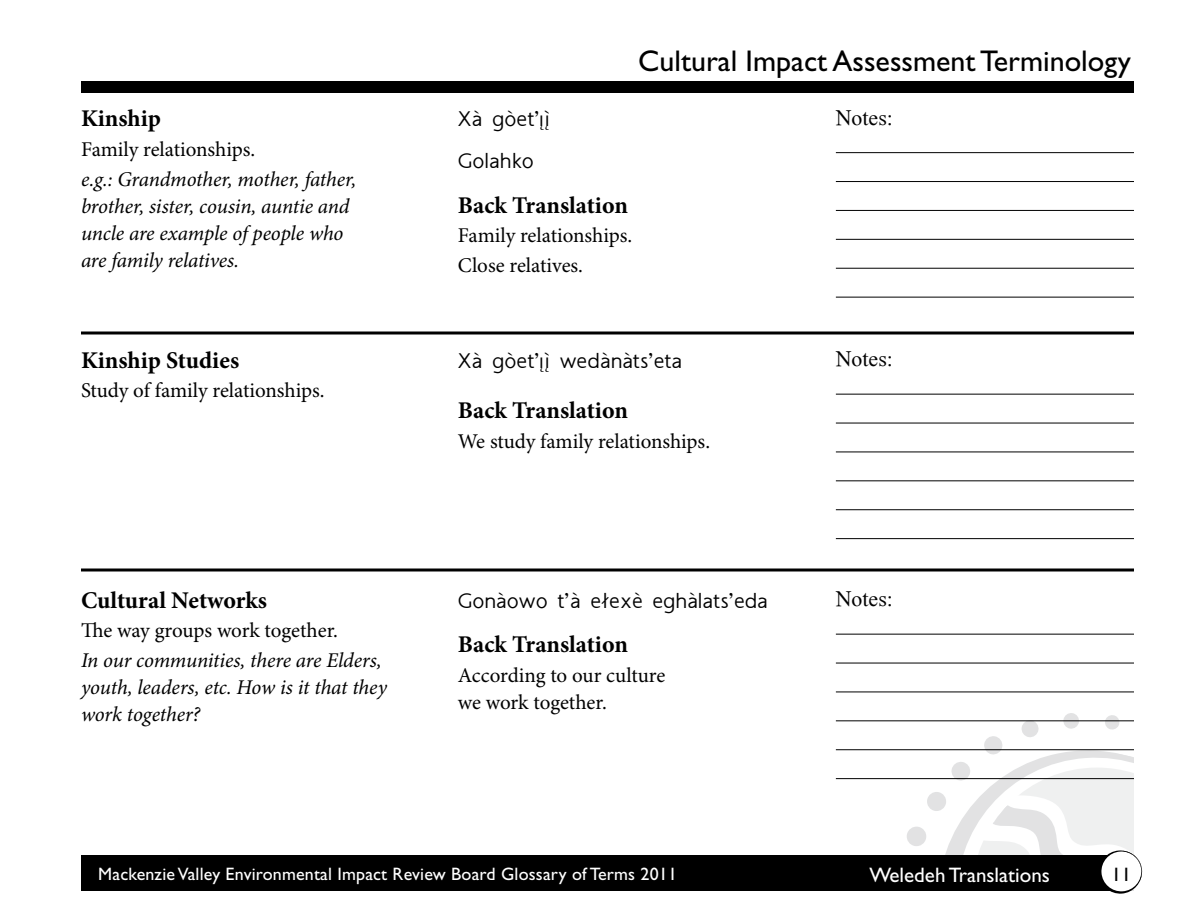
<style>
.page{position:relative;width:1188px;height:918px;background:#fff}
.page>*{position:absolute;margin:0;border:0;box-sizing:border-box;transform-origin:0 0}
.t1{font:30px "Gill Sans";color:#000}
.t2{font:700 24px "Minion Pro";color:#000}
.t3{font:italic 21px/27px "Minion Pro";letter-spacing:-.01em;color:#000}
.t4{font:21px/29.7px "Minion Pro";letter-spacing:-.005em;color:#000}
.t5{font:21px/42px "Aboriginal Sans";color:#000}
.t6{font:21px "Gill Sans";color:#fff}
.t7{font:21px "Win Mac SIL Doulos Dene";color:#000}
.t8{font:19.5px "Gill Sans";color:#000}
.t9{font:18px "Gill Sans";letter-spacing:.01em;color:#fff}
</style>
<div class="page">
<hr style="left:81px;top:332px;width:1053px;height:2px;background:#000">
<div style="left:81px;top:81px;width:1053px;height:12px;background:#000"></div>
<hr style="left:836px;top:152px;width:298px;height:1px;background:#000">
<hr style="left:836px;top:181px;width:298px;height:1px;background:#000">
<hr style="left:836px;top:210px;width:298px;height:1px;background:#000">
<hr style="left:836px;top:239px;width:298px;height:1px;background:#000">
<hr style="left:836px;top:268px;width:298px;height:1px;background:#000">
<hr style="left:836px;top:297px;width:298px;height:1px;background:#000">
<div style="left:81px;top:856px;width:1041px;height:35px;background:#000"></div>
<svg style="left:896px;top:713px;width:247px;height:181px"></svg>
<hr style="left:836px;top:394px;width:298px;height:1px;background:#000">
<hr style="left:836px;top:423px;width:298px;height:1px;background:#000">
<hr style="left:836px;top:452px;width:298px;height:1px;background:#000">
<hr style="left:836px;top:480px;width:298px;height:1px;background:#000">
<hr style="left:836px;top:509px;width:298px;height:1px;background:#000">
<hr style="left:836px;top:538px;width:298px;height:1px;background:#000">
<hr style="left:836px;top:634px;width:298px;height:1px;background:#000">
<hr style="left:836px;top:663px;width:298px;height:1px;background:#000">
<hr style="left:836px;top:692px;width:298px;height:1px;background:#000">
<hr style="left:836px;top:720px;width:298px;height:1px;background:#000">
<hr style="left:836px;top:749px;width:298px;height:1px;background:#000">
<hr style="left:836px;top:778px;width:298px;height:1px;background:#000">
<svg style="left:81px;top:568px;width:1053px;height:4px;background:#3f3f3f"></svg>
<p class="t2" style="left:81px;top:102px;width:81px">Kinship</p>
<p class="t4" style="left:81px;top:135px;width:176px">Family relationships.</p>
<p class="t3" style="left:81px;top:166px;width:277px">e.g.: Grandmother, mother, father, brother, sister, cousin, auntie and uncle are example of people who are family relatives.</p>
<p class="t2" style="left:81px;top:343px;width:160px">Kinship Studies</p>
<p class="t4" style="left:81px;top:377px;width:245px">Study of family relationships.</p>
<p class="t2" style="left:81px;top:583px;width:187px">Cultural Networks</p>
<p class="t4" style="left:81px;top:617px;width:258px">The way groups work together.</p>
<p class="t3" style="left:81px;top:648px;width:307px">In our communities, there are Elders, youth, leaders, etc. How is it that they work together?</p>
<h1 class="t1" style="left:638px;top:44px;width:494px">Cultural Impact Assessment Terminology</h1>
<p class="t5" style="left:458px;top:99px;width:94px">Xà gòet’ı˛ì˛<br>Golahko</p>
<p class="t2" style="left:458px;top:188px;width:172px">Back Translation</p>
<p class="t4" style="left:458px;top:222px;width:176px">Family relationships.<br>Close relatives.</p>
<p class="t7" style="left:836px;top:102px;width:59px">Notes:</p>
<p class="t5" style="left:458px;top:340px;width:226px">Xà gòet’ı˛ì˛ wedànàts’eta</p>
<p class="t2" style="left:458px;top:393px;width:172px">Back Translation</p>
<p class="t4" style="left:458px;top:427px;width:254px">We study family relationships.</p>
<p class="t5" style="left:458px;top:580px;width:312px">Gonàowo t’à ełexè eghàlats’eda</p>
<p class="t2" style="left:458px;top:628px;width:172px">Back Translation</p>
<p class="t4" style="left:458px;top:663px;width:209px;line-height:27px">According to our culture we work together.</p>
<p class="t7" style="left:836px;top:343px;width:59px">Notes:</p>
<p class="t7" style="left:836px;top:583px;width:59px">Notes:</p>
<p class="t9" style="left:98px;top:864px;width:580px">Mackenzie Valley Environmental Impact Review Board Glossary of Terms 2011</p>
<p class="t8" style="left:1112px;top:863px;width:21px">11</p>
<p class="t6" style="left:870px;top:863px;width:182px">Weledeh Translations</p>
</div>
